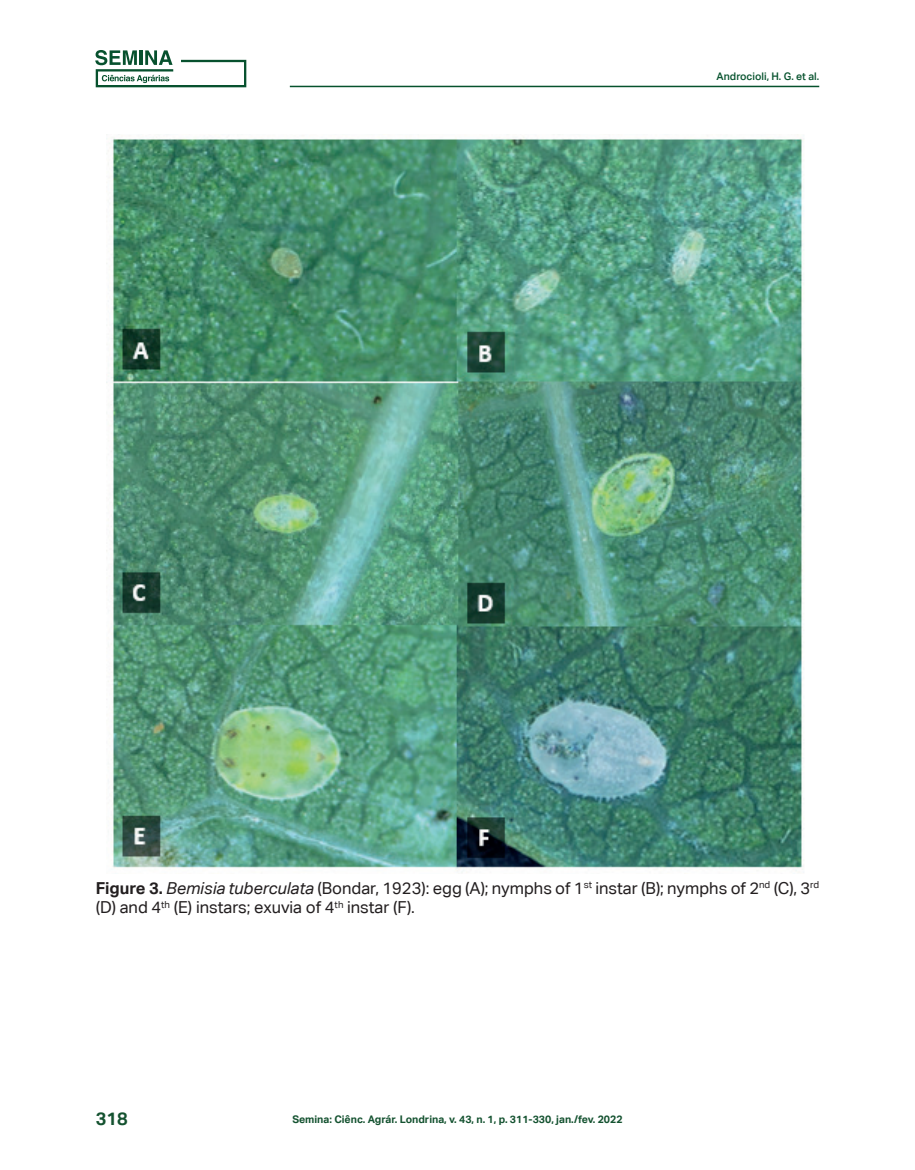
<style>
.page{position:relative;width:915px;height:1170px;background:#fff}
.page>*{position:absolute;margin:0;border:0;box-sizing:border-box;transform-origin:0 0}
.t1{font:700 18px "Aktiv Grotesk Corp";color:#145230}
.Legenda_de_Figura{font:16.5px/19.5px "Aktiv Grotesk Corp";color:#231f20}
.t2{font:700 10.5px "Aktiv Grotesk Corp";color:#145230}
.t3{font:500 10.5px "Aktiv Grotesk Corp";color:#06522d}
.s1{font-weight:700}
.s2{font-style:italic}
</style>
<div class="page">
<svg style="left:95px;top:50px;width:151px;height:37px"></svg>
<div style="left:181px;top:64px;width:61px;height:19px;background:#fff"></div>
<hr style="left:290px;top:86px;width:529px;height:1px;background:#06522d">
<img style="left:108px;top:137px;width:696px;height:736px">
<p class="t3" style="left:716px;top:69px;width:104px">Androcioli, H. G. et al.</p>
<p class="Legenda_de_Figura" style="left:96px;top:877px;width:724px"><span class="s1">Figure 3.</span> <span class="s2">Bemisia tuberculata</span> (Bondar, 1923): egg (A); nymphs of 1<sup>st</sup> instar (B); nymphs of 2<sup>nd</sup> (C), 3<sup>rd </sup>(D) and 4<sup>th</sup> (E) instars; exuvia of 4<sup>th</sup> instar (F).</p>
<p class="t1" style="left:96px;top:1107px;width:33px">318</p>
<p class="t2" style="left:292px;top:1112px;width:331px">Semina: Ciênc. Agrár. Londrina, v. 43, n. 1, p. 311-330, jan./fev. 2022</p>
</div>
